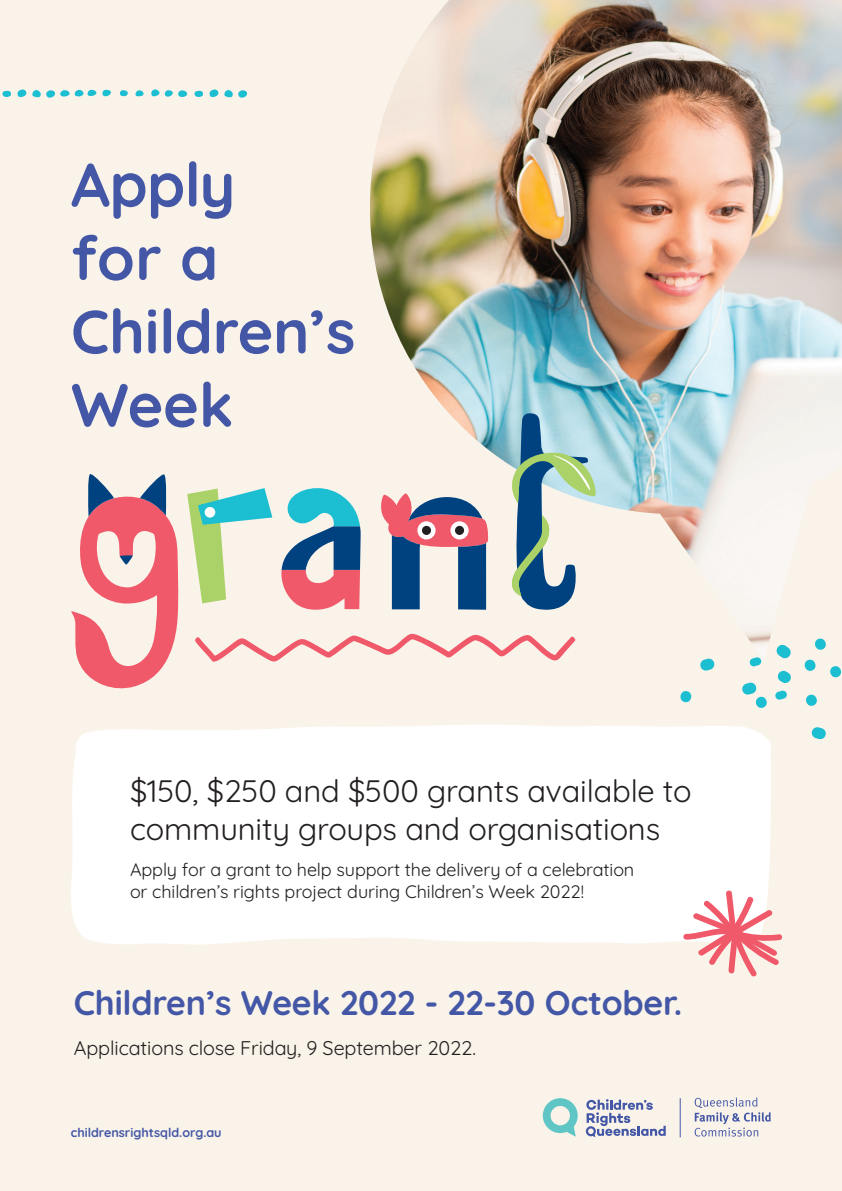
<style>
.page{position:relative;width:842px;height:1191px;background:#faf3e9}
.page>*{position:absolute;margin:0;border:0;box-sizing:border-box;transform-origin:0 0}
.Heading_lvl_1{font:300 61.2px/73.4px "Quicksand";letter-spacing:-.005em;color:#4357a6}
.Body{font:300 34.1px "Quicksand";letter-spacing:-.005em;color:#4357a6}
.Body-2{font:300 31px/37.2px "Quicksand";letter-spacing:-.005em;color:#231f20}
.Body-3{font:300 19.8px "Quicksand";letter-spacing:-.005em;color:#231f20}
.Body-4{font:300 18px/21.6px "Quicksand";letter-spacing:-.005em;color:#231f20}
.t1{font:300 12.6px "Quicksand";color:#4357a6}
</style>
<div class="page">
<img style="left:370px;top:0;width:472px;height:645px">
<svg style="left:2px;top:89px;width:109px;height:9px"></svg>
<svg style="left:120px;top:89px;width:128px;height:9px"></svg>
<svg style="left:812px;top:727px;width:14px;height:12px"></svg>
<svg style="left:680px;top:691px;width:12px;height:12px"></svg>
<svg style="left:700px;top:658px;width:14px;height:12px"></svg>
<svg style="left:742px;top:645px;width:49px;height:63px"></svg>
<svg style="left:801px;top:636px;width:41px;height:42px"></svg>
<svg style="left:806px;top:694px;width:11px;height:12px"></svg>
<div style="left:71px;top:725px;width:700px;height:220px;background:#fff"></div>
<svg style="left:683px;top:889px;width:99px;height:87px"></svg>
<svg style="left:586px;top:1099px;width:80px;height:38px"></svg>
<svg style="left:543px;top:1098px;width:35px;height:38px"></svg>
<svg style="left:695px;top:1097px;width:76px;height:39px"></svg>
<hr style="left:680px;top:1098px;width:1px;height:39px;background:#4357a6">
<svg style="left:195px;top:633px;width:381px;height:29px"></svg>
<svg style="left:71px;top:474px;width:108px;height:215px"></svg>
<svg style="left:187px;top:488px;width:85px;height:115px"></svg>
<div style="left:205px;top:507px;width:10px;height:10px;background:#fff;border-radius:50%"></div>
<svg style="left:281px;top:488px;width:80px;height:122px"></svg>
<svg style="left:379px;top:493px;width:110px;height:117px"></svg>
<svg style="left:510px;top:413px;width:87px;height:199px"></svg>
<p class="Heading_lvl_1" style="left:71px;top:142px;width:286px">Apply<br>for a<br>Children’s<br>Week</p>
<p class="Body-2" style="left:130px;top:769px;width:563px">$150, $250 and $500 grants available to community groups and organisations</p>
<p class="Body-4" style="left:130px;top:857px;width:506px">Apply for a grant to help support the delivery of a celebration or children’s rights project during Children’s Week 2022!</p>
<p class="Body" style="left:74px;top:976px;width:610px">Children’s Week 2022 - 22-30 October.</p>
<p class="Body-3" style="left:74px;top:1032px;width:404px">Applications close Friday, 9 September 2022.</p>
<p class="t1" style="left:71px;top:1122px;width:152px">childrensrightsqld.org.au</p>
</div>
